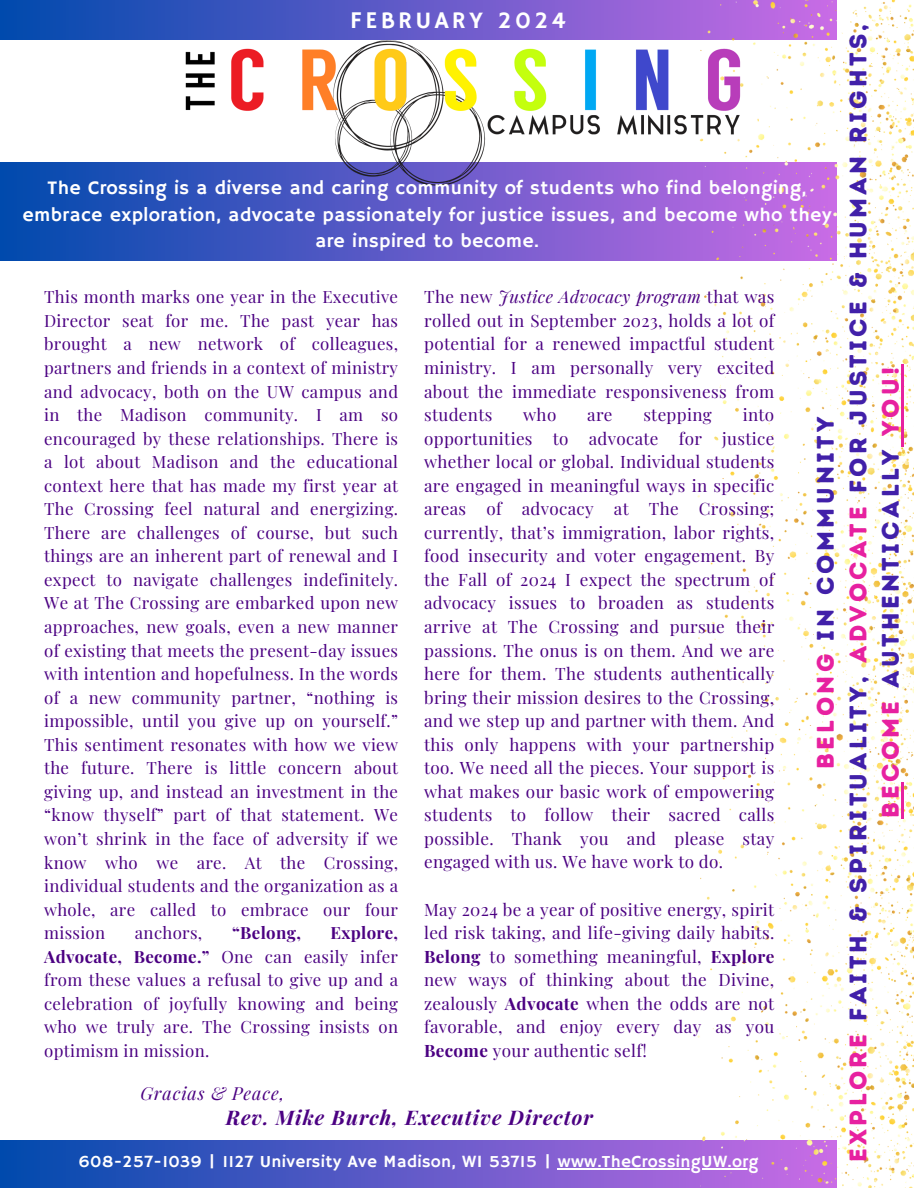
<style>
.page{position:relative;width:918px;height:1188px;background:#fff}
.page>*{position:absolute;margin:0;border:0;box-sizing:border-box;transform-origin:0 0}
.t1{font:24px/32.5px "Intro Rust Base";letter-spacing:.14em;color:#4120a9;text-align:center}
.t2{font:23.85px "Hammersmith One";letter-spacing:.14em;color:#fff}
.t3{font:italic 700 20.1px "Playfair Display";letter-spacing:.05em;color:#4b0082}
.t4{font:19.5px/26.8px "Hammersmith One";letter-spacing:.02em;color:#fff;text-align:center}
.t5{font:italic 18px "Playfair Display";letter-spacing:.05em;color:#4b0082}
.t6{font:17.1px/23.5px "Playfair Display";letter-spacing:.02em;color:#4b0082;text-align:justify}
.t7{font:17.1px "Hammersmith One";letter-spacing:.02em;color:#fff}
.t8{font:16.8px/23.5px "Playfair Display";letter-spacing:.02em;color:#4b0082;text-align:justify}
.t9{font:700 16.8px "Playfair Display";letter-spacing:.02em;color:#4b0082}
.s1{color:#e721a0}
.s2{font-style:italic}
.s3{font-weight:700}
</style>
<div class="page">
<svg style="left:0;top:1px;width:698px;height:260px;background:#4a56c1"></svg>
<svg style="left:0;top:40px;width:161px;height:122px"></svg>
<svg style="left:0;top:1141px;width:698px;height:47px;background:#5358c4"></svg>
<img style="left:698px;top:0;width:216px;height:1188px">
<img style="left:161px;top:23px;width:593px;height:180px">
<hr style="left:558px;top:1168px;width:201px;height:1px;background:#fff">
<hr style="left:901px;top:782px;width:2px;height:36px;background:#e721a0">
<hr style="left:901px;top:364px;width:2px;height:82px;background:#e721a0">
<p class="t2" style="left:350px;top:6px;width:217px">FEBRUARY 2024</p>
<h1 class="t1" style="left:809px;top:1162px;width:1140px;rotate:-90deg"><span class="s1">BELONG</span> IN COMMUNITY<br><span class="s1">EXPLORE</span> FAITH &amp; SPIRITUALITY, <span class="s1">ADVOCATE</span> FOR JUSTICE &amp; HUMAN RIGHTS,<br><span class="s1">BECOME</span> AUTHENTICALLY <span class="s1">YOU!</span></h1>
<p class="t4" style="left:23px;top:175px;width:810px">The Crossing is a diverse and caring community of students who find belonging, embrace exploration, advocate passionately for justice issues, and become who they are inspired to become.</p>
<p class="t6" style="left:424px;top:284px;width:352px">The new <span class="s2">Justice Advocacy program</span> that was rolled out in September 2023, holds a lot of potential for a renewed impactful student ministry. I am personally very excited about the immediate responsiveness from students</p>
<p class="t8" style="left:44px;top:285px;width:356px">This month marks one year in the Executive Director seat for me. The past year has brought a new network of colleagues, partners and friends in a context of ministry and advocacy, both on the UW campus and in the Madison community. I am so encouraged by these relationships. There is a lot about Madison and the educational context here that has made my first year at The Crossing feel natural and energizing.<br>There are challenges of course, but such things are an inherent part of renewal and I expect to navigate challenges indefinitely.<br>We at The Crossing are embarked upon new approaches, new goals, even a new manner of existing that meets the present-day issues with intention and hopefulness. In the words of a new community partner, “nothing is impossible, until you give up on yourself.” This sentiment resonates with how we view the future. There is little concern about giving up, and instead an investment in the “know thyself” part of that statement. We won’t shrink in the face of adversity if we know who we are. At the Crossing, individual students and the organization as a whole, are called to embrace our four mission</p>
<p class="t6" style="left:523px;top:402px;width:35px">who</p>
<p class="t6" style="left:587px;top:402px;width:27px">are</p>
<p class="t6" style="left:643px;top:402px;width:70px">stepping</p>
<p class="t6" style="left:424px;top:402px;width:352px;text-indent:319px">into opportunities to advocate for justice whether local or global. Individual students are engaged in meaningful ways in specific areas of advocacy at The Crossing; currently, that’s immigration, labor rights, food insecurity and voter engagement. By the Fall of 2024 I expect the spectrum of advocacy issues to broaden as students arrive at The Crossing and pursue their passions. The onus is on them. And we are here for them. The students authentically bring their mission desires to the Crossing, and we step up and partner with them. And this only happens with your partnership too. We need all the pieces. Your support is what makes our basic work of empowering students to follow their sacred calls possible. Thank you and please stay engaged with us. We have work to do.</p>
<p class="t6" style="left:424px;top:897px;width:352px">May 2024 be a year of positive energy, spirit led risk taking, and life-giving daily habits.<br><span class="s3">Belong</span> to something meaningful, <span class="s3">Explore </span>new ways of thinking about the Divine, zealously <span class="s3">Advocate</span> when the odds are not favorable, and enjoy every day as you <span class="s3">Become</span> your authentic self!</p>
<p class="t8" style="left:44px;top:920px;width:356px;text-indent:286px"><span class="s3">Explore, Advocate, Become.”</span> One can easily infer from these values a refusal to give up and a celebration of joyfully knowing and being who we truly are. The Crossing insists on optimism in mission.</p>
<p class="t8" style="left:135px;top:920px;width:69px">anchors,</p>
<p class="t9" style="left:232px;top:921px;width:70px">“Belong,</p>
<p class="t5" style="left:140px;top:1081px;width:145px">Gracias &amp; Peace,</p>
<p class="t3" style="left:226px;top:1103px;width:369px">Rev. Mike Burch, Executive Director</p>
<h1 class="t7" style="left:79px;top:1152px;width:682px">608-257-1039 | 1127 University Ave Madison, WI 53715 | www.TheCrossingUW.org</h1>
</div>
